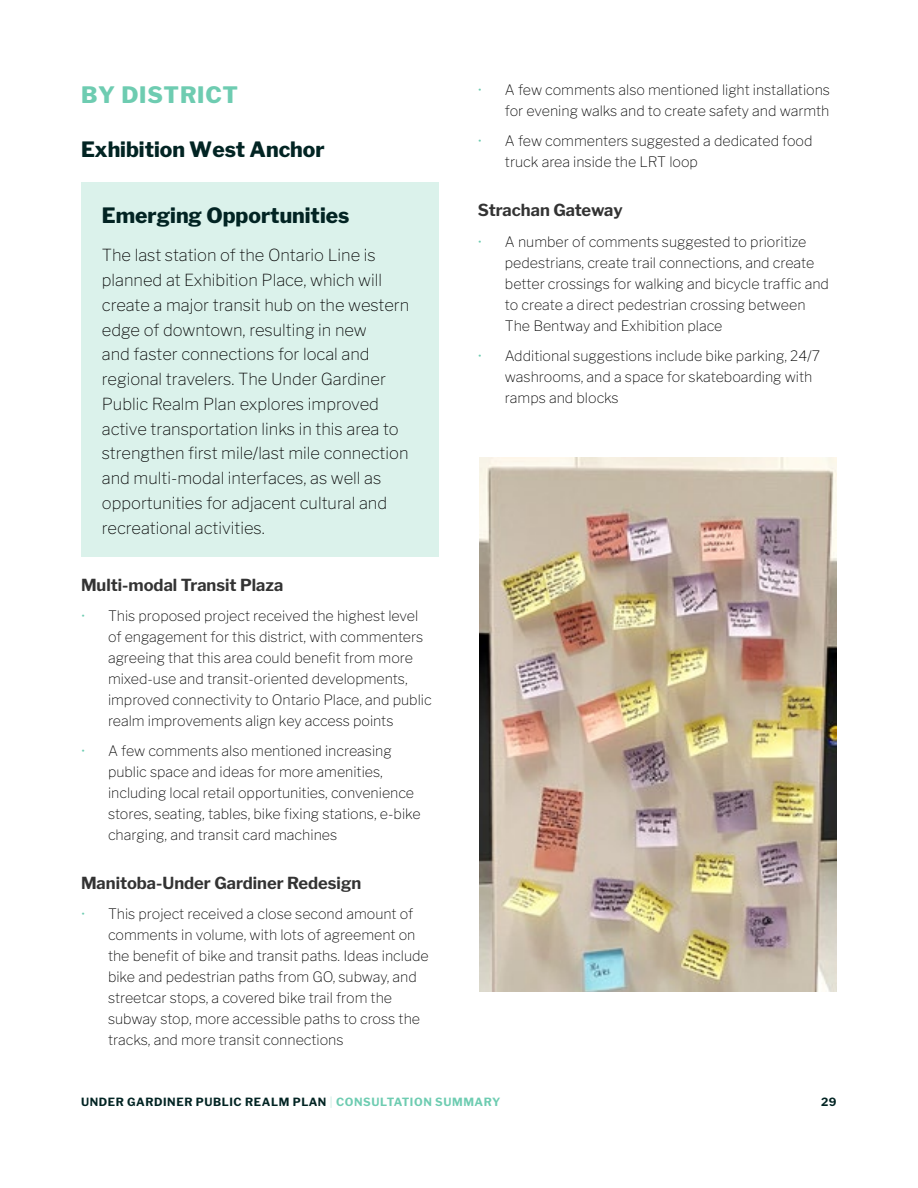
<style>
.page{position:relative;width:918px;height:1188px;background:#fff}
.page>*{position:absolute;margin:0;border:0;box-sizing:border-box;transform-origin:0 0}
.t1{font:100 22.5px "Libre Franklin";letter-spacing:.035em;color:#6eccb1}
.t2{font:100 21px "Libre Franklin";color:#022423}
.t3{font:16.5px/24.8px "Libre Franklin";color:#000}
.t4{font:100 16.5px "Libre Franklin";color:#333}
.t5{font:14.25px/21px "Libre Franklin";color:#000}
.t6{font:100 11.25px "Libre Franklin";letter-spacing:.05em;color:#022423}
.s1{color:#6eccb1}
.s2{color:#dbf2eb}
</style>
<div class="page">
<img style="left:479px;top:458px;width:358px;height:533px">
<div style="left:81px;top:182px;width:358px;height:375px;background:#dbf2eb"></div>
<h1 class="t1" style="left:81px;top:77px;width:159px">BY DISTRICT</h1>
<h2 class="t2" style="left:81px;top:133px;width:245px">Exhibition West Anchor</h2>
<h2 class="t2" style="left:102px;top:199px;width:249px">Emerging Opportunities</h2>
<p class="t3" style="left:102px;top:242px;width:309px">The last station of the Ontario Line is planned at Exhibition Place, which will create a major transit hub on the western edge of downtown, resulting in new<br>and faster connections for local and regional travelers. The Under Gardiner Public Realm Plan explores improved active transportation links in this area to strengthen first mile/last mile connection and multi-modal interfaces, as well as opportunities for adjacent cultural and recreational activities.</p>
<p class="t4" style="left:81px;top:572px;width:204px">Multi-modal Transit Plaza</p>
<p class="t5" style="left:108px;top:604px;width:325px;text-indent:-27px"><span class="s1">•</span> This proposed project received the highest level of engagement for this district, with commenters agreeing that this area could benefit from more mixed-use and transit-oriented developments, improved connectivity to Ontario Place, and public realm improvements align key access points</p>
<p class="t5" style="left:108px;top:739px;width:314px;text-indent:-27px"><span class="s1">•</span> A few comments also mentioned increasing public space and ideas for more amenities, including local retail opportunities, convenience stores, seating, tables, bike fixing stations, e-bike charging, and transit card machines</p>
<p class="t4" style="left:81px;top:870px;width:282px">Manitoba-Under Gardiner Redesign</p>
<p class="t5" style="left:108px;top:902px;width:322px;text-indent:-27px"><span class="s1">•</span> This project received a close second amount of comments in volume, with lots of agreement on the benefit of bike and transit paths. Ideas include bike and pedestrian paths from GO, subway, and streetcar stops, a covered bike trail from the subway stop, more accessible paths to cross the tracks, and more transit connections</p>
<p class="t5" style="left:478px;top:78px;width:354px;text-align:right"><span class="s1">•</span> A few comments also mentioned light installations for evening walks and to create safety and warmth</p>
<p class="t5" style="left:505px;top:129px;width:309px;text-indent:-27px"><span class="s1">•</span> A few commenters suggested a dedicated food truck area inside the LRT loop</p>
<p class="t4" style="left:478px;top:198px;width:146px">Strachan Gateway</p>
<p class="t5" style="left:505px;top:230px;width:326px;text-indent:-27px"><span class="s1">•</span> A number of comments suggested to prioritize pedestrians, create trail connections, and create better crossings for walking and bicycle traffic and to create a direct pedestrian crossing between The Bentway and Exhibition place</p>
<p class="t5" style="left:505px;top:344px;width:317px;text-indent:-27px"><span class="s1">•</span> Additional suggestions include bike parking, 24/7 washrooms, and a space for skateboarding with ramps and blocks</p>
<p class="t6" style="left:81px;top:1093px;width:421px">UNDER GARDINER PUBLIC REALM PLAN <span class="s2">|</span> <span class="s1">CONSULTATION SUMMARY</span></p>
<p class="t6" style="left:821px;top:1093px;width:17px">29</p>
</div>
